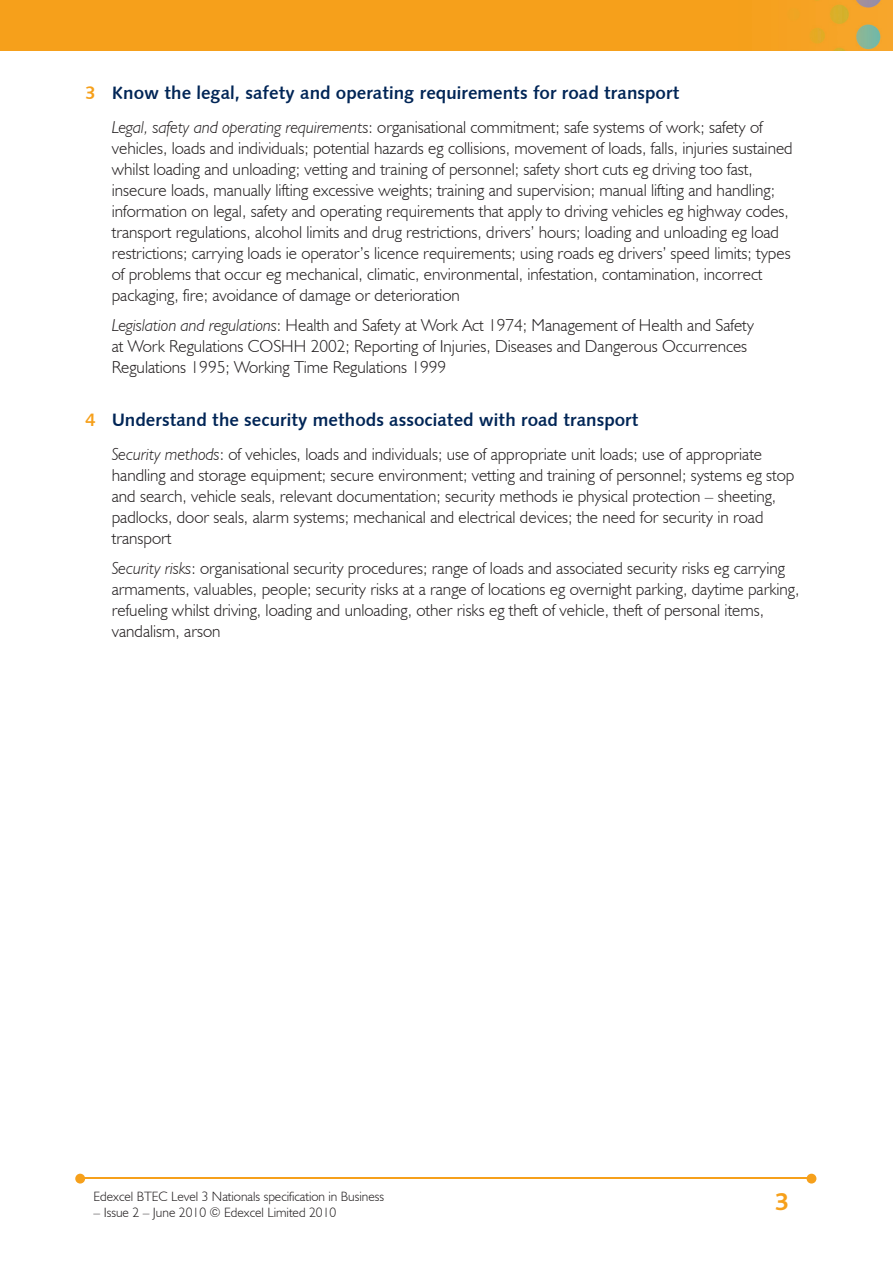
<style>
.page{position:relative;width:893px;height:1263px;background:#fff}
.page>*{position:absolute;margin:0;border:0;box-sizing:border-box;transform-origin:0 0}
.t1{font:700 25.5px "Bliss";color:#f6a01b}
.t2{font:18px "Humanist 531 BT Bold A";color:#002556}
.t3{font:300 17.25px/21px "Humanist 521 BT";color:#231f20}
.t4{font:300 13.5px "Humanist 521 BT";color:#231f20}
.s1{color:#f6a01b}
.s2{font-style:italic}
</style>
<div class="page">
<img style="left:0;top:0;width:893px;height:51px">
<hr style="left:82px;top:1178px;width:728px;height:1px;background:#f6a01b">
<svg style="left:807px;top:1174px;width:9px;height:9px"></svg>
<svg style="left:75px;top:1174px;width:10px;height:9px"></svg>
<p class="t2" style="left:85px;top:81px;width:596px"><span class="s1">3</span> Know the legal, safety and operating requirements for road transport</p>
<p class="t3" style="left:112px;top:117px;width:682px"><span class="s2">Legal, safety and operating requirements</span>: organisational commitment; safe systems of work; safety of vehicles, loads and individuals; potential hazards eg collisions, movement of loads, falls, injuries sustained whilst loading and unloading; vetting and training of personnel; safety short cuts eg driving too fast, insecure loads, manually lifting excessive weights; training and supervision; manual lifting and handling; information on legal, safety and operating requirements that apply to driving vehicles eg highway codes, transport regulations, alcohol limits and drug restrictions, drivers’ hours; loading and unloading eg load restrictions; carrying loads ie operator’s licence requirements; using roads eg drivers’ speed limits; types of problems that occur eg mechanical, climatic, environmental, infestation, contamination, incorrect packaging, fire; avoidance of damage or deterioration</p>
<p class="t3" style="left:112px;top:315px;width:644px"><span class="s2">Legislation and regulations</span>: Health and Safety at Work Act 1974; Management of Health and Safety at Work Regulations COSHH 2002; Reporting of Injuries, Diseases and Dangerous Occurrences<br>Regulations 1995; Working Time Regulations 1999</p>
<p class="t2" style="left:85px;top:408px;width:555px"><span class="s1">4</span> Understand the security methods associated with road transport</p>
<p class="t3" style="left:112px;top:444px;width:684px"><span class="s2">Security methods</span>: of vehicles, loads and individuals; use of appropriate unit loads; use of appropriate handling and storage equipment; secure environment; vetting and training of personnel; systems eg stop and search, vehicle seals, relevant documentation; security methods ie physical protection – sheeting, padlocks, door seals, alarm systems; mechanical and electrical devices; the need for security in road transport</p>
<p class="t3" style="left:112px;top:558px;width:689px"><span class="s2">Security risks</span>: organisational security procedures; range of loads and associated security risks eg carrying armaments, valuables, people; security risks at a range of locations eg overnight parking, daytime parking, refueling whilst driving, loading and unloading, other risks eg theft of vehicle, theft of personal items, vandalism, arson</p>
<p class="t4" style="left:94px;top:1188px;width:292px">Edexcel BTEC Level 3 Nationals specification in Business</p>
<p class="t4" style="left:94px;top:1204px;width:244px">– Issue 2 – June 2010 © Edexcel Limited 2010</p>
<h1 class="t1" style="left:775px;top:1189px;width:15px">3</h1>
</div>
